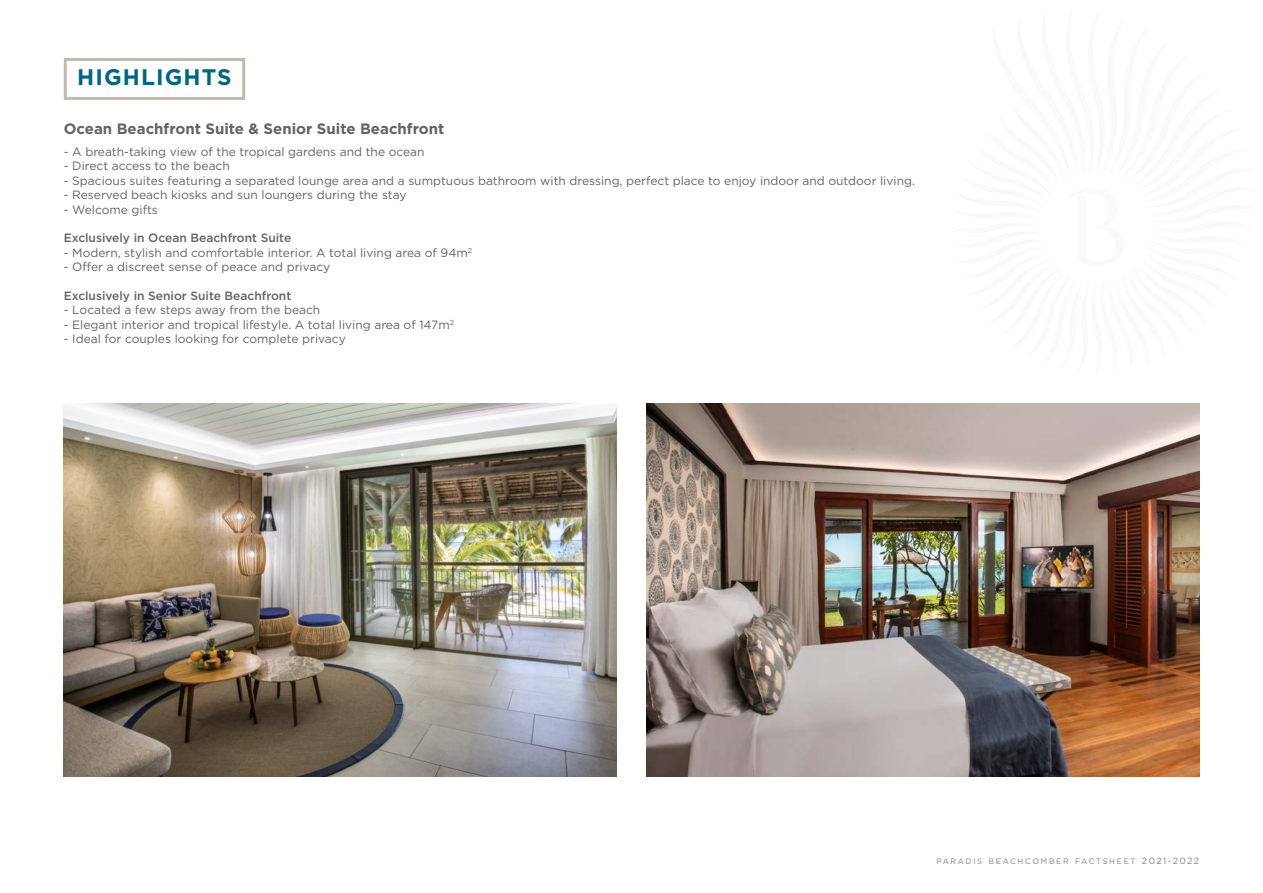
<style>
.page{position:relative;width:1263px;height:893px;background:#fff}
.page>*{position:absolute;margin:0;border:0;box-sizing:border-box;transform-origin:0 0}
.t1{font:700 22.5px "Gotham";letter-spacing:.05em;color:#006682}
.t2{font:700 15px "Gotham";color:#636366}
.t3{font:12px "Gotham";color:#636366}
.t4{font:500 12px "Gotham";color:#636366}
.t5{font:7.8px "Gotham";letter-spacing:.2em;color:#808285}
.s1{font-size:9px}
</style>
<div class="page">
<img style="left:64px;top:403px;width:553px;height:373px">
<img style="left:646px;top:403px;width:553px;height:373px">
<div style="left:64px;top:58px;width:181px;height:42px;border:3px solid #c3b7b0"></div>
<p class="t1" style="left:77px;top:69px;width:156px">HIGHLIGHTS</p>
<p class="t2" style="left:64px;top:123px;width:382px">Ocean Beachfront Suite &amp; Senior Suite Beachfront</p>
<p class="t3" style="left:64px;top:147px;width:362px">- A breath-taking view of the tropical gardens and the ocean</p>
<p class="t3" style="left:64px;top:162px;width:168px">- Direct access to the beach</p>
<p class="t3" style="left:64px;top:176px;width:853px">- Spacious suites featuring a separated lounge area and a sumptuous bathroom with dressing, perfect place to enjoy indoor and outdoor living.</p>
<p class="t3" style="left:64px;top:190px;width:344px">- Reserved beach kiosks and sun loungers during the stay</p>
<p class="t3" style="left:64px;top:205px;width:96px">- Welcome gifts</p>
<p class="t4" style="left:64px;top:234px;width:229px">Exclusively in Ocean Beachfront Suite</p>
<p class="t3" style="left:64px;top:248px;width:410px">- Modern, stylish and comfortable interior. A total living area of 94m<sup>2</sup></p>
<p class="t3" style="left:64px;top:262px;width:268px">- Offer a discreet sense of peace and privacy</p>
<p class="t4" style="left:64px;top:291px;width:229px">Exclusively in Senior Suite Beachfront</p>
<p class="t3" style="left:64px;top:306px;width:258px">- Located a few steps away from the beach</p>
<p class="t3" style="left:64px;top:320px;width:392px">- Elegant interior and tropical lifestyle. A total living area of 147m<sup>2</sup></p>
<p class="t3" style="left:64px;top:334px;width:283px">- Ideal for couples looking for complete privacy</p>
<p class="t5" style="left:936px;top:858px;width:264px">PARADIS BEACHCOMBER FACTSHEET <span class="s1">2021-2022</span></p>
</div>
